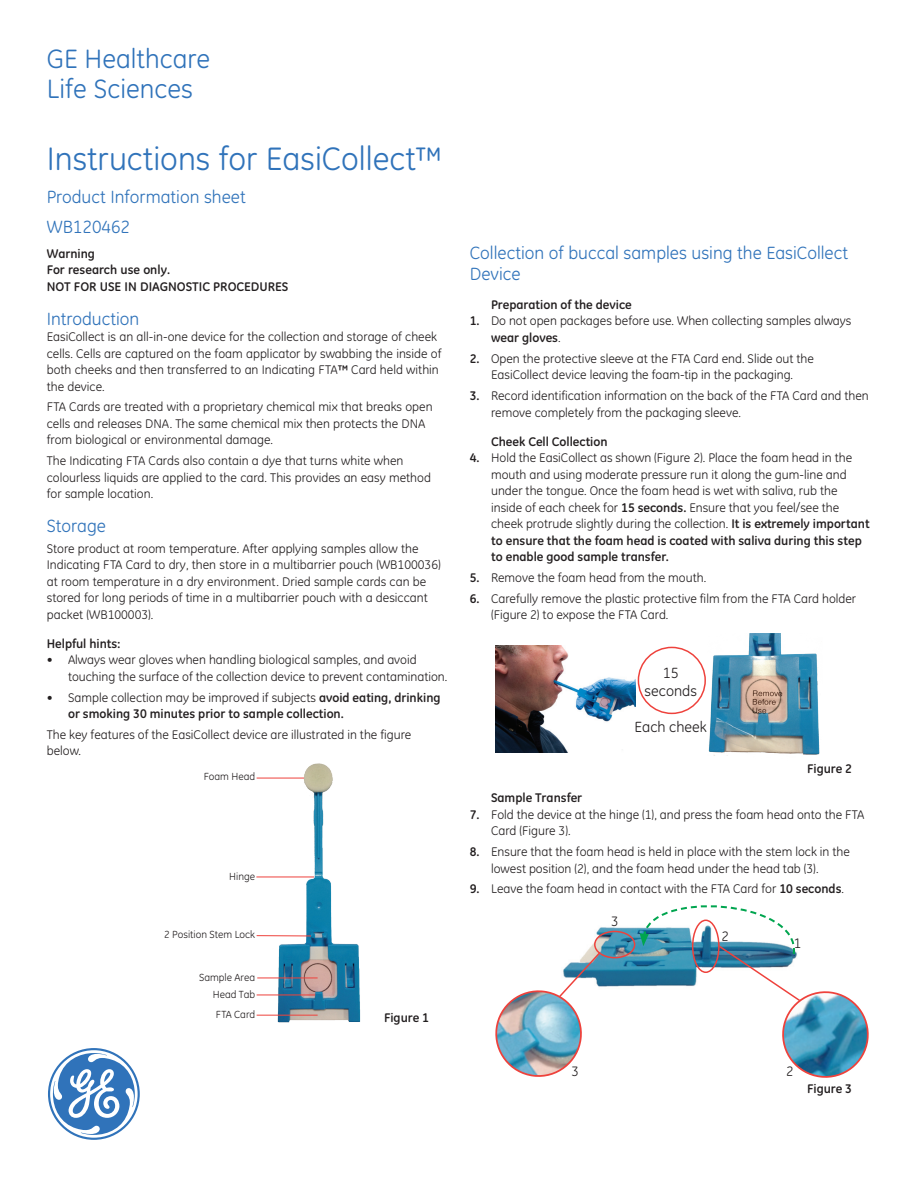
<style>
.page{position:relative;width:918px;height:1188px;background:#fff}
.page>*{position:absolute;margin:0;border:0;box-sizing:border-box;transform-origin:0 0}
.t1{font:33px "GE Inspira";color:#3073ba}
.t2{font:27px/30px "GE Inspira";color:#3073ba}
.t3{font:18px/29.5px "GE Inspira";color:#3073ba}
.t4{font:15px/18px "GE Inspira";color:#231f20;text-align:center}
.t5{font:13.95px "GE Inspira";color:#231f20}
.t6{font:12.75px/16.5px "GE Inspira";color:#231f20}
.t7{font:700 12.75px/16.5px "GE Inspira";color:#231f20}
.t8{font:10.5px/17.1px "GE Inspira";color:#231f20;text-align:right}
.s1{font-weight:700}
.s2{font-weight:400}
</style>
<div class="page">
<svg style="left:48px;top:1048px;width:92px;height:92px"></svg>
<img style="left:273px;top:763px;width:88px;height:260px">
<hr style="left:257px;top:778px;width:47px;height:1px;background:#ee423c">
<hr style="left:256px;top:877px;width:58px;height:1px;background:#ee423c">
<hr style="left:257px;top:978px;width:61px;height:1px;background:#ee423c">
<hr style="left:257px;top:935px;width:54px;height:1px;background:#ee423c">
<hr style="left:257px;top:995px;width:58px;height:1px;background:#ee423c">
<hr style="left:257px;top:1015px;width:61px;height:1px;background:#ee423c">
<img style="left:708px;top:634px;width:112px;height:122px">
<img style="left:495px;top:645px;width:140px;height:108px">
<div style="left:638px;top:647px;width:68px;height:67px;border:2px solid #ee423c;border-radius:50%"></div>
<img style="left:588px;top:927px;width:52px;height:60px">
<div style="left:594px;top:931px;width:41px;height:27px;border:2px solid #ee423c;border-radius:50%"></div>
<svg style="left:495px;top:950px;width:107px;height:127px"></svg>
<svg style="left:640px;top:905px;width:229px;height:173px"></svg>
<h2 class="t2" style="left:47px;top:43px;width:165px">GE Healthcare<br>Life Sciences</h2>
<h1 class="t1" style="left:47px;top:139px;width:397px">Instructions for EasiCollect™</h1>
<h3 class="t3" style="left:47px;top:182px;width:200px">Product Information sheet<br>WB120462</h3>
<p class="t7" style="left:47px;top:245px;width:243px">Warning<br>For research use only.<br>NOT FOR USE IN DIAGNOSTIC PROCEDURES</p>
<h3 class="t3" style="left:47px;top:304px;width:94px">Introduction</h3>
<p class="t6" style="left:47px;top:328px;width:396px">EasiCollect is an all-in-one device for the collection and storage of cheek cells. Cells are captured on the foam applicator by swabbing the inside of both cheeks and then transferred to an Indicating FTA<span class="s1">™</span> Card held within the device.</p>
<p class="t6" style="left:47px;top:399px;width:387px">FTA Cards are treated with a proprietary chemical mix that breaks open cells and releases DNA. The same chemical mix then protects the DNA from biological or environmental damage.</p>
<p class="t6" style="left:47px;top:452px;width:386px">The Indicating FTA Cards also contain a dye that turns white when colourless liquids are applied to the card. This provides an easy method for sample location.</p>
<h3 class="t3" style="left:47px;top:511px;width:61px">Storage</h3>
<p class="t6" style="left:47px;top:540px;width:396px">Store product at room temperature. After applying samples allow the Indicating FTA Card to dry, then store in a multibarrier pouch (WB100036) at room temperature in a dry environment. Dried sample cards can be stored for long periods of time in a multibarrier pouch with a desiccant packet (WB100003).</p>
<p class="t7" style="left:47px;top:635px;width:75px">Helpful hints:</p>
<p class="t6" style="left:68px;top:652px;width:381px;text-indent:-21px">• Always wear gloves when handling biological samples, and avoid touching the surface of the collection device to prevent contamination.</p>
<p class="t7" style="left:68px;top:689px;width:374px;text-indent:-21px"><span class="s2">• Sample collection may be improved if subjects</span> avoid eating, drinking or smoking 30 minutes prior to sample collection.</p>
<p class="t6" style="left:47px;top:726px;width:366px">The key features of the EasiCollect device are illustrated in the figure below.</p>
<p class="t8" style="left:204px;top:768px;width:53px">Foam Head</p>
<p class="t8" style="left:229px;top:867px;width:27px">Hinge</p>
<p class="t8" style="left:164px;top:926px;width:92px">2 Position Stem Lock</p>
<p class="t8" style="left:199px;top:968px;width:58px">Sample Area<br>Head Tab</p>
<p class="t8" style="left:216px;top:1006px;width:41px">FTA Card</p>
<p class="t7" style="left:384px;top:1010px;width:46px">Figure 1</p>
<h3 class="t3" style="left:470px;top:242px;width:380px;line-height:21px">Collection of buccal samples using the EasiCollect<br>Device</h3>
<p class="t7" style="left:491px;top:296px;width:142px">Preparation of the device</p>
<p class="t6" style="left:491px;top:313px;width:362px;text-indent:-21px"><span class="s1">1.</span> Do not open packages before use. When collecting samples always <span class="s1">wear gloves</span>.</p>
<p class="t6" style="left:470px;top:350px;width:346px;text-align:center"><span class="s1">2.</span> Open the protective sleeve at the FTA Card end. Slide out the<br>EasiCollect device leaving the foam-tip in the packaging.</p>
<p class="t6" style="left:491px;top:387px;width:379px;text-indent:-21px"><span class="s1">3.</span> Record identification information on the back of the FTA Card and then remove completely from the packaging sleeve.</p>
<p class="t7" style="left:491px;top:433px;width:118px">Cheek Cell Collection</p>
<p class="t6" style="left:491px;top:450px;width:380px;text-indent:-21px"><span class="s1">4.</span> Hold the EasiCollect as shown (Figure 2). Place the foam head in the mouth and using moderate pressure run it along the gum-line and under the tongue. Once the foam head is wet with saliva, rub the inside of each cheek for <span class="s1">15 seconds.</span> Ensure that you feel/see the cheek protrude slightly during the collection. <span class="s1">It is extremely important to ensure that the foam head is coated with saliva during this step to enable good sample transfer.</span></p>
<p class="t6" style="left:470px;top:569px;width:238px"><span class="s1">5.</span> Remove the foam head from the mouth.</p>
<p class="t6" style="left:491px;top:590px;width:367px;text-indent:-21px"><span class="s1">6.</span> Carefully remove the plastic protective film from the FTA Card holder (Figure 2) to expose the FTA Card.</p>
<p class="t4" style="left:645px;top:664px;width:54px">15 seconds</p>
<p class="t4" style="left:635px;top:718px;width:74px">Each cheek</p>
<p class="t7" style="left:807px;top:760px;width:46px">Figure 2</p>
<p class="t7" style="left:491px;top:789px;width:93px">Sample Transfer</p>
<p class="t6" style="left:491px;top:806px;width:375px;text-indent:-21px"><span class="s1">7.</span> Fold the device at the hinge (1), and press the foam head onto the FTA<br>Card (Figure 3).</p>
<p class="t6" style="left:491px;top:843px;width:360px;text-indent:-21px"><span class="s1">8.</span> Ensure that the foam head is held in place with the stem lock in the lowest position (2), and the foam head under the head tab (3).</p>
<p class="t6" style="left:470px;top:881px;width:376px"><span class="s1">9.</span> Leave the foam head in contact with the FTA Card for <span class="s1">10 seconds</span>.</p>
<p class="t5" style="left:611px;top:913px;width:9px">3</p>
<p class="t5" style="left:722px;top:929px;width:9px">2</p>
<p class="t5" style="left:794px;top:935px;width:9px">1</p>
<p class="t5" style="left:572px;top:1063px;width:9px">3</p>
<p class="t5" style="left:786px;top:1063px;width:9px">2</p>
<p class="t7" style="left:807px;top:1080px;width:46px">Figure 3</p>
</div>
